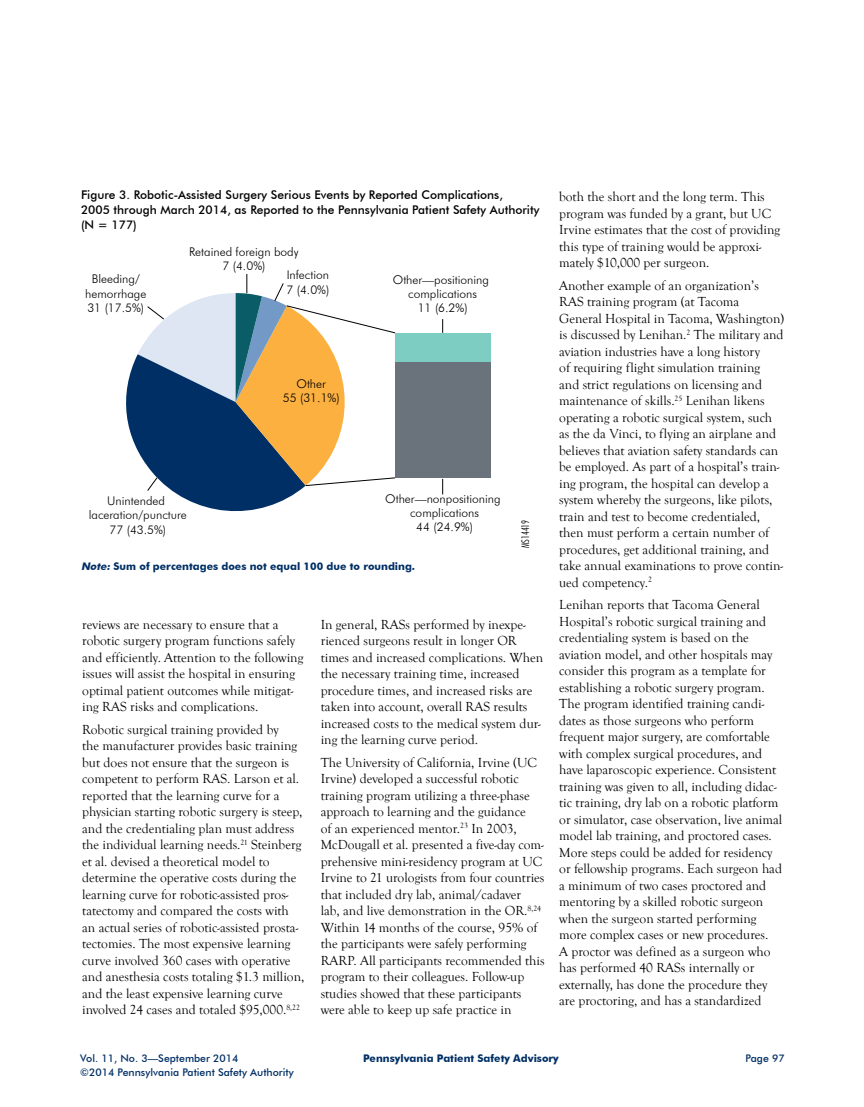
<style>
.page{position:relative;width:864px;height:1107px;background:#fff}
.page>*{position:absolute;margin:0;border:0;box-sizing:border-box;transform-origin:0 0}
.t1{font:13.5px/16.5px "Goudy Old Style T";color:#000}
.t2{font:300 12px/14.4px "Futura BT";color:#000;text-align:center}
.t3{font:500 12px/15px "Futura BT";color:#000}
.t4{font:700 10.5px "Futura BT";color:#002f65}
.t5{font:500 10.5px "Futura BT";color:#002f65}
.t6{font:300 condensed 10.5px "Futura BT";color:#000;scale:.95 1}
.s1{font-style:italic}
</style>
<div class="page">
<div style="left:395px;top:361px;width:95px;height:117px;background:#6a737b"></div>
<div style="left:395px;top:333px;width:95px;height:28px;background:#7ecdc3"></div>
<svg style="left:442px;top:479px;width:1px;height:15px"></svg>
<svg style="left:442px;top:319px;width:1px;height:14px"></svg>
<svg style="left:126px;top:274px;width:270px;height:238px"></svg>
<p class="t3" style="left:81px;top:187px;width:460px">Figure 3. Robotic-Assisted Surgery Serious Events by Reported Complications,<br>2005 through March 2014, as Reported to the Pennsylvania Patient Safety Authority (N = 177)</p>
<p class="t2" style="left:85px;top:272px;width:63px">Bleeding/ hemorrhage<br>31 (17.5%)</p>
<p class="t2" style="left:189px;top:244px;width:111px">Retained foreign body<br>7 (4.0%)</p>
<p class="t2" style="left:286px;top:268px;width:44px;text-align:left">Infection<br>7 (4.0%)</p>
<p class="t2" style="left:283px;top:376px;width:58px">Other<br>55 (31.1%)</p>
<p class="t2" style="left:393px;top:272px;width:98px">Other—positioning complications<br>11 (6.2%)</p>
<p class="t2" style="left:89px;top:494px;width:100px">Unintended laceration/puncture<br>77 (43.5%)</p>
<p class="t2" style="left:385px;top:491px;width:117px">Other—nonpositioning complications<br>44 (24.9%)</p>
<p class="t4" style="left:81px;top:559px;width:336px"><span class="s1">Note:</span> Sum of percentages does not equal 100 due to rounding.</p>
<p class="t6" style="left:519px;top:548px;width:31px;rotate:-90deg">MS14419</p>
<p class="t1" style="left:82px;top:616px;width:223px">reviews are necessary to ensure that a robotic surgery program functions safely and efficiently. Attention to the following issues will assist the hospital in ensuring optimal patient outcomes while mitigat&shy;ing RAS risks and complications.</p>
<p class="t1" style="left:82px;top:721px;width:224px">Robotic surgical training provided by<br>the manufacturer provides basic training but does not ensure that the surgeon is competent to perform RAS. Larson et al. reported that the learning curve for a physician starting robotic surgery is steep, and the credentialing plan must address the individual learning needs.<sup>21</sup> Steinberg et al. devised a theoretical model to determine the operative costs during the learning curve for robotic-assisted pros&shy;tatectomy and compared the costs with an actual series of robotic-assisted prosta&shy;tectomies. The most expensive learning curve involved 360 cases with operative and anesthesia costs totaling $1.3 million, and the least expensive learning curve involved 24 cases and totaled $95,000.<sup>8,22</sup></p>
<p class="t1" style="left:321px;top:616px;width:224px">In general, RASs performed by inexpe&shy;rienced surgeons result in longer OR times and increased complications. When the necessary training time, increased procedure times, and increased risks are taken into account, overall RAS results increased costs to the medical system dur&shy;ing the learning curve period.</p>
<p class="t1" style="left:321px;top:754px;width:226px">The University of California, Irvine (UC Irvine) developed a successful robotic training program utilizing a three-phase approach to learning and the guidance<br>of an experienced mentor.<sup>23</sup> In 2003, McDougall et al. presented a five-day com&shy;prehensive mini-residency program at UC Irvine to 21 urologists from four countries that included dry lab, animal/cadaver<br>lab, and live demonstration in the OR.<sup>8,24<br></sup>Within 14 months of the course, 95% of the participants were safely performing RARP. All participants recommended this program to their colleagues. Follow-up studies showed that these participants were able to keep up safe practice in</p>
<p class="t1" style="left:559px;top:189px;width:223px">both the short and the long term. This program was funded by a grant, but UC Irvine estimates that the cost of providing this type of training would be approxi&shy;mately $10,000 per surgeon.</p>
<p class="t1" style="left:559px;top:277px;width:226px">Another example of an organization’s RAS training program (at Tacoma General Hospital in Tacoma, Washington) is discussed by Lenihan.<sup>2</sup> The military and aviation industries have a long history<br>of requiring flight simulation training<br>and strict regulations on licensing and maintenance of skills.<sup>25</sup> Lenihan likens operating a robotic surgical system, such as the da Vinci, to flying an airplane and believes that aviation safety standards can be employed. As part of a hospital’s train&shy;ing program, the hospital can develop a system whereby the surgeons, like pilots, train and test to become credentialed, then must perform a certain number of procedures, get additional training, and take annual examinations to prove contin&shy;ued competency.<sup>2</sup></p>
<p class="t1" style="left:559px;top:597px;width:225px">Lenihan reports that Tacoma General Hospital’s robotic surgical training and credentialing system is based on the aviation model, and other hospitals may consider this program as a template for establishing a robotic surgery program.<br>The program identified training candi&shy;dates as those surgeons who perform frequent major surgery, are comfortable with complex surgical procedures, and have laparoscopic experience. Consistent training was given to all, including didac&shy;tic training, dry lab on a robotic platform or simulator, case observation, live animal model lab training, and proctored cases.<br>More steps could be added for residency or fellowship programs. Each surgeon had a minimum of two cases proctored and mentoring by a skilled robotic surgeon when the surgeon started performing more complex cases or new procedures.<br>A proctor was defined as a surgeon who has performed 40 RASs internally or externally, has done the procedure they are proctoring, and has a standardized</p>
<p class="t5" style="left:80px;top:1052px;width:160px">Vol. 11, No. 3—September 2014</p>
<p class="t4" style="left:363px;top:1052px;width:197px">Pennsylvania Patient Safety Advisory</p>
<p class="t5" style="left:80px;top:1066px;width:215px">©2014 Pennsylvania Patient Safety Authority</p>
<p class="t5" style="left:746px;top:1052px;width:41px">Page 97</p>
</div>
